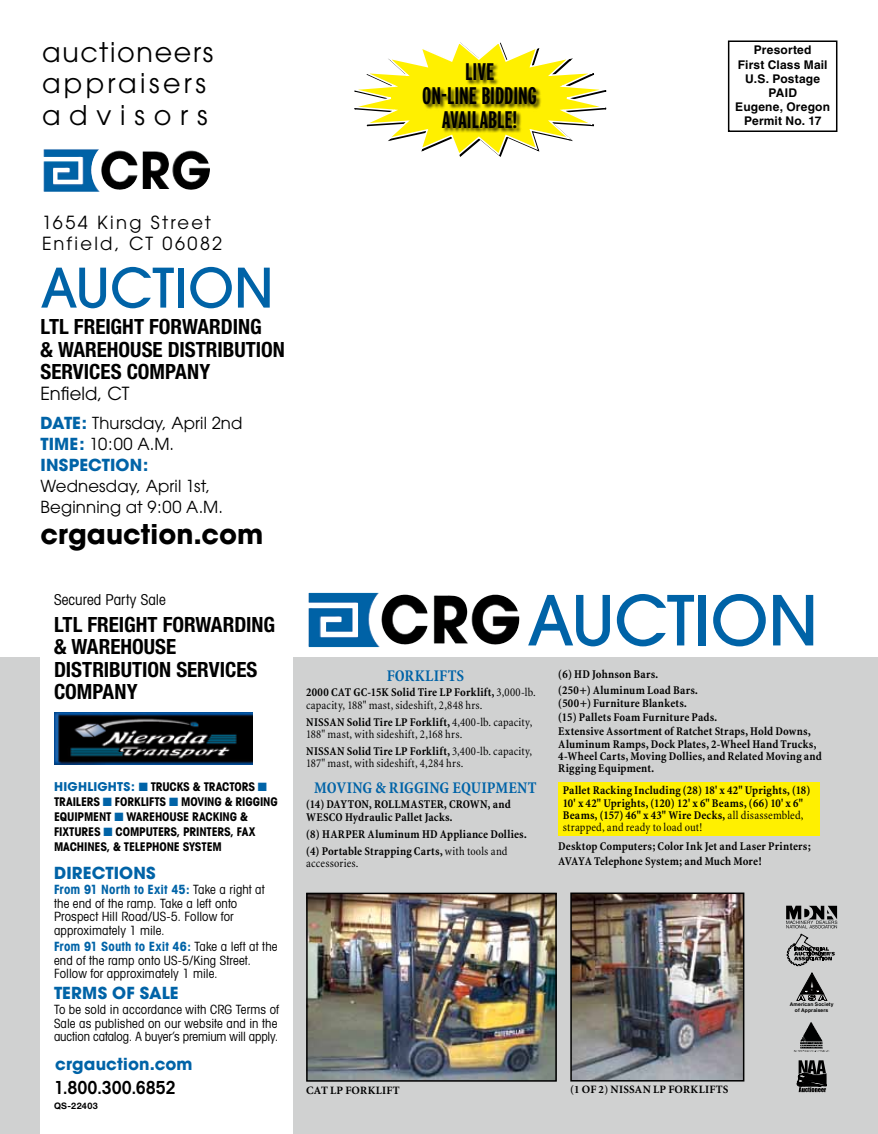
<style>
.page{position:relative;width:878px;height:1134px;background:#fff}
.page>*{position:absolute;margin:0;border:0;box-sizing:border-box;transform-origin:0 0}
.t1{font:500 68.25px "Avant Garde";letter-spacing:-.01em;color:#0063a7}
.t2{font:500 54px "Avant Garde";color:#0063a7}
.t3{font:27px/31.5px "Avant Garde";letter-spacing:.125em;color:#000}
.t4{font:700 27px "Avant Garde";letter-spacing:.005em;color:#000}
.t5{font:700 extra-condensed 24px/24px "Interstate";letter-spacing:-.005em;color:#000;text-align:center}
.t6{font:700 condensed 21px/22.5px "Helvetica Neue";color:#000}
.t7{font:18px/21px "Avant Garde";letter-spacing:.125em;color:#000}
.t8{font:600 condensed 18px "Avant Garde";letter-spacing:-.005em;color:#000}
.t9{font:16.5px/21px "Avant Garde";letter-spacing:.01em;color:#000}
.t10{font:700 16.5px "Avant Garde";letter-spacing:.01em;color:#0063a7}
.t11{font:700 condensed 16.5px "Minion";letter-spacing:.005em;color:#0063a7}
.t12{font:condensed 15px "Avant Garde";letter-spacing:.005em;color:#000}
.t13{font:condensed 12.75px/13.5px "Avant Garde";letter-spacing:.01em;color:#000}
.t14{font:700 condensed 12px/12.3px "Minion";letter-spacing:.015em;color:#000}
.t15{font:condensed 12px/12.3px "Minion";letter-spacing:.015em;color:#000}
.t16{font:700 condensed 12px/15px "Avant Garde";letter-spacing:-.01em;color:#000}
.t17{font:700 12px/14.2px "Helvetica";letter-spacing:.015em;color:#000;text-align:center}
.t18{font:700 11.25px "Minion";letter-spacing:.025em;color:#000}
.t19{font:700 9px "Helvetica Neue";letter-spacing:.04em;color:#000}
.t20{font:700 4.95px/5.7px "Helvetica";letter-spacing:.025em;color:#000;text-align:center}
.s1{font-weight:700;color:#0063a7}
.s2{font-stretch:normal;color:#0063a7}
.s3{color:#0063a7}
.s4{font-weight:700}
.s5{font-weight:400}
</style>
<div class="page">
<div style="left:0;top:657px;width:878px;height:477px;background:#d0d1d1"></div>
<div style="left:40px;top:657px;width:252px;height:477px;background:#fff"></div>
<img style="left:54px;top:713px;width:198px;height:52px">
<div style="left:728px;top:40px;width:109px;height:92px;border:2px solid #000"></div>
<img style="left:43px;top:149px;width:74px;height:43px">
<img style="left:308px;top:593px;width:94px;height:54px">
<svg style="left:354px;top:42px;width:253px;height:115px"></svg>
<div style="left:423px;top:63px;width:119px;height:71px;background:#000;opacity:.75"></div>
<img style="left:309px;top:896px;width:244px;height:183px">
<div style="left:306px;top:893px;width:250px;height:189px;border:2px solid #000"></div>
<img style="left:573px;top:896px;width:168px;height:183px">
<div style="left:570px;top:893px;width:174px;height:189px;border:2px solid #000"></div>
<div style="left:558px;top:782px;width:261px;height:54px;background:#fff000"></div>
<svg style="left:786px;top:906px;width:51px;height:60px"></svg>
<img style="left:793px;top:1022px;width:37px;height:30px">
<svg style="left:796px;top:973px;width:31px;height:28px"></svg>
<svg style="left:796px;top:1060px;width:30px;height:32px"></svg>
<h3 class="t3" style="left:42px;top:36px;width:173px">auctioneers appraisers advisors</h3>
<h3 class="t5" style="left:422px;top:59px;width:116px">LIVE<br>ON-LINE BIDDING<br>AVAILABLE!</h3>
<p class="t17" style="left:735px;top:43px;width:96px">Presorted<br>First Class Mail<br>U.S. Postage<br>PAID<br>Eugene, Oregon<br>Permit No. 17</p>
<h3 class="t7" style="left:42px;top:211px;width:181px">1654 King Street<br>Enfield, CT 06082</h3>
<h2 class="t2" style="left:40px;top:255px;width:235px">AUCTION</h2>
<h3 class="t6" style="left:40px;top:315px;width:246px">LTL FREIGHT FORWARDING<br>&amp; WAREHOUSE DISTRIBUTION<br>SERVICES COMPANY</h3>
<h3 class="t7" style="left:40px;top:383px;width:90px">Enfield, CT</h3>
<h3 class="t9" style="left:40px;top:412px;width:203px"><span class="s1">DATE:</span> Thursday, April 2nd<br><span class="s1">TIME:</span> 10:00 A.M.<br><span class="s1">INSPECTION:</span></h3>
<h3 class="t9" style="left:40px;top:475px;width:184px">Wednesday, April 1st,<br>Beginning at 9:00 A.M.</h3>
<h3 class="t4" style="left:40px;top:517px;width:224px">crgauction.com</h3>
<p class="t12" style="left:54px;top:590px;width:113px">Secured Party Sale</p>
<h3 class="t6" style="left:54px;top:613px;width:223px">LTL FREIGHT FORWARDING &amp; WAREHOUSE<br>DISTRIBUTION SERVICES<br>COMPANY</h3>
<p class="t16" style="left:54px;top:779px;width:225px"><span class="s2">HIGHLIGHTS:</span> <span class="s3">■</span> TRUCKS &amp; TRACTORS <span class="s3">■ </span>TRAILERS <span class="s3">■</span> FORKLIFTS <span class="s3">■</span> MOVING &amp; RIGGING EQUIPMENT <span class="s3">■</span> WAREHOUSE RACKING &amp; FIXTURES <span class="s3">■</span> COMPUTERS, PRINTERS, FAX MACHINES, &amp; TELEPHONE SYSTEM</p>
<h3 class="t10" style="left:54px;top:862px;width:103px">DIRECTIONS</h3>
<p class="t13" style="left:54px;top:883px;width:212px"><span class="s1">From 91 North to Exit 45:</span> Take a right at the end of the ramp. Take a left onto<br>Prospect Hill Road/US-5. Follow for approximately 1 mile.</p>
<p class="t13" style="left:54px;top:940px;width:225px"><span class="s1">From 91 South to Exit 46:</span> Take a left at the end of the ramp onto US-5/King Street.<br>Follow for approximately 1 mile.</p>
<h3 class="t10" style="left:54px;top:982px;width:126px">TERMS OF SALE</h3>
<p class="t13" style="left:54px;top:1003px;width:226px">To be sold in accordance with CRG Terms of<br>Sale as published on our website and in the auction catalog. A buyer’s premium will apply.</p>
<h3 class="t10" style="left:55px;top:1053px;width:139px">crgauction.com</h3>
<h3 class="t8" style="left:54px;top:1076px;width:123px">1.800.300.6852</h3>
<p class="t19" style="left:54px;top:1100px;width:45px">QS-22403</p>
<h1 class="t1" style="left:527px;top:578px;width:292px">AUCTION</h1>
<h3 class="t11" style="left:387px;top:667px;width:79px">FORKLIFTS</h3>
<p class="t15" style="left:306px;top:687px;width:231px"><span class="s4">2000 CAT GC-15K Solid Tire LP Forklift,</span> 3,000-lb. capacity, 188" mast, sideshift, 2,848 hrs.</p>
<p class="t15" style="left:306px;top:716px;width:228px"><span class="s4">NISSAN Solid Tire LP Forklift,</span> 4,400-lb. capacity,<br>188" mast, with sideshift, 2,168 hrs.</p>
<p class="t15" style="left:306px;top:745px;width:227px"><span class="s4">NISSAN Solid Tire LP Forklift,</span> 3,400-lb. capacity,<br>187" mast, with sideshift, 4,284 hrs.</p>
<h3 class="t11" style="left:314px;top:779px;width:224px">MOVING &amp; RIGGING EQUIPMENT</h3>
<p class="t14" style="left:306px;top:799px;width:206px">(14) DAYTON, ROLLMASTER, CROWN, and<br>WESCO Hydraulic Pallet Jacks.</p>
<p class="t14" style="left:306px;top:826px;width:222px;line-height:17px">(8) HARPER Aluminum HD Appliance Dollies. (4) Portable Strapping Carts, <span class="s5">with tools and</span></p>
<p class="t15" style="left:306px;top:857px;width:54px">accessories.</p>
<p class="t14" style="left:558px;top:667px;width:141px;line-height:15.3px">(6) HD Johnson Bars.<br>(250+) Aluminum Load Bars.</p>
<p class="t14" style="left:558px;top:697px;width:254px;line-height:13.8px">(500+) Furniture Blankets.<br>(15) Pallets Foam Furniture Pads.<br>Extensive Assortment of Ratchet Straps, Hold Downs,</p>
<p class="t14" style="left:558px;top:738px;width:265px">Aluminum Ramps, Dock Plates, 2-Wheel Hand Trucks,<br>4-Wheel Carts, Moving Dollies, and Related Moving and<br>Rigging Equipment.</p>
<p class="t14" style="left:562px;top:785px;width:249px">Pallet Racking Including (28) 18' x 42" Uprights, (18)<br>10' x 42" Uprights, (120) 12' x 6" Beams, (66) 10' x 6" Beams, (157) 46" x 43" Wire Decks, <span class="s5">all disassembled, strapped, and ready to load out!</span></p>
<p class="t14" style="left:558px;top:840px;width:254px;line-height:14.4px">Desktop Computers; Color Ink Jet and Laser Printers;<br>AVAYA Telephone System; and Much More!</p>
<p class="t20" style="left:789px;top:1002px;width:45px">American Society of Appraisers</p>
<p class="t18" style="left:306px;top:1084px;width:95px">CAT LP FORKLIFT</p>
<p class="t18" style="left:570px;top:1084px;width:160px">(1 OF 2) NISSAN LP FORKLIFTS</p>
</div>
